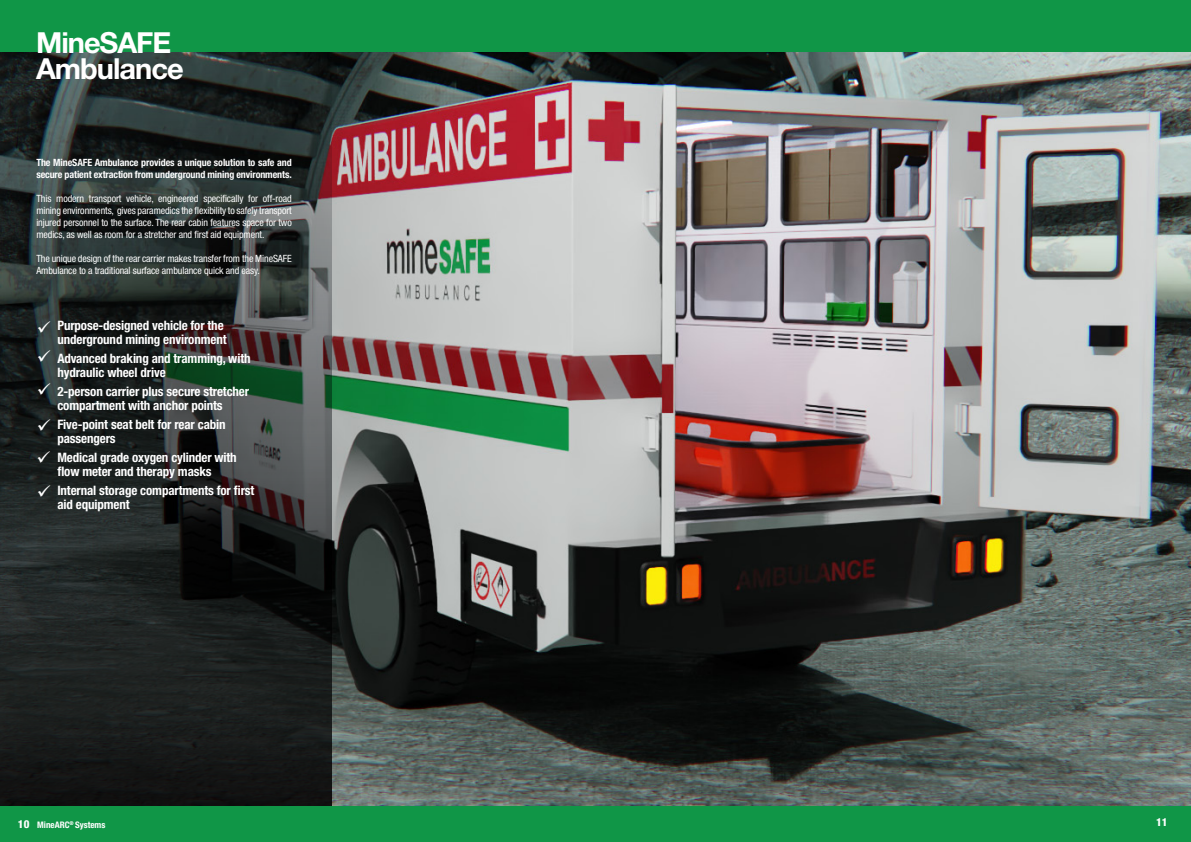
<style>
.page{position:relative;width:1191px;height:842px;background:#fff}
.page>*{position:absolute;margin:0;border:0;box-sizing:border-box;transform-origin:0 0}
.t1{font:700 29px "Helvetica Neue LT Std";letter-spacing:-.035em;color:#fff}
.t2{font:700 condensed 13px/14px "Helvetica Neue LT Std";letter-spacing:-.01em;color:#fff}
.t3{font:800 condensed 11px "Helvetica Neue LT Std";color:#fff}
.t4{font:condensed 10px/12px "Helvetica Neue LT Std";letter-spacing:-.01em;color:#fff;text-align:justify}
.t5{font:700 condensed 10px/12px "Helvetica Neue LT Std";letter-spacing:-.01em;color:#fff}
.t6{font:700 condensed 9px "Helvetica Neue LT Std";color:#fff}
.s1{font-weight:800;font-size:11px}
</style>
<div class="page">
<div style="left:595px;top:805px;width:596px;height:37px;background:#109647"></div>
<div style="left:0;top:805px;width:595px;height:37px;background:#109647"></div>
<div style="left:595px;top:0;width:596px;height:52px;background:#109647"></div>
<div style="left:0;top:0;width:595px;height:52px;background:#109647"></div>
<img style="left:332px;top:52px;width:859px;height:753px">
<svg style="left:0;top:52px;width:332px;height:753px;background:#242928"></svg>
<svg style="left:38px;top:321px;width:12px;height:12px"></svg>
<svg style="left:38px;top:350px;width:12px;height:11px"></svg>
<svg style="left:38px;top:383px;width:12px;height:12px"></svg>
<svg style="left:38px;top:419px;width:12px;height:12px"></svg>
<svg style="left:38px;top:485px;width:12px;height:12px"></svg>
<svg style="left:38px;top:451px;width:12px;height:12px"></svg>
<p class="t1" style="left:36px;top:24px;width:137px">MineSAFE</p>
<p class="t1" style="left:36px;top:50px;width:149px">Ambulance</p>
<p class="t5" style="left:36px;top:156px;width:257px">The MineSAFE Ambulance provides a unique solution to safe and secure patient extraction from underground mining environments.</p>
<p class="t4" style="left:36px;top:193px;width:257px">This modern transport vehicle, engineered specifically for off-road mining environments, gives paramedics the flexibility to safely transport injured personnel to the surface. The rear cabin features space for two medics, as well as room for a stretcher and first aid equipment.</p>
<p class="t4" style="left:36px;top:253px;width:257px">The unique design of the rear carrier makes transfer from the MineSAFE<br>Ambulance to a traditional surface ambulance quick and easy.</p>
<p class="t2" style="left:57px;top:318px;width:171px">Purpose-designed vehicle for the underground mining environment</p>
<p class="t2" style="left:57px;top:351px;width:195px">Advanced braking and tramming, with hydraulic wheel drive</p>
<p class="t2" style="left:57px;top:384px;width:193px">2-person carrier plus secure stretcher compartment with anchor points</p>
<p class="t2" style="left:57px;top:417px;width:170px">Five-point seat belt for rear cabin passengers</p>
<p class="t2" style="left:57px;top:450px;width:181px">Medical grade oxygen cylinder with flow meter and therapy masks</p>
<p class="t2" style="left:57px;top:483px;width:198px">Internal storage compartments for first aid equipment</p>
<p class="t6" style="left:18px;top:819px;width:89px"><span class="s1">10</span> MineARC<sup>®</sup> Systems</p>
<p class="t3" style="left:1156px;top:815px;width:13px">11</p>
</div>
